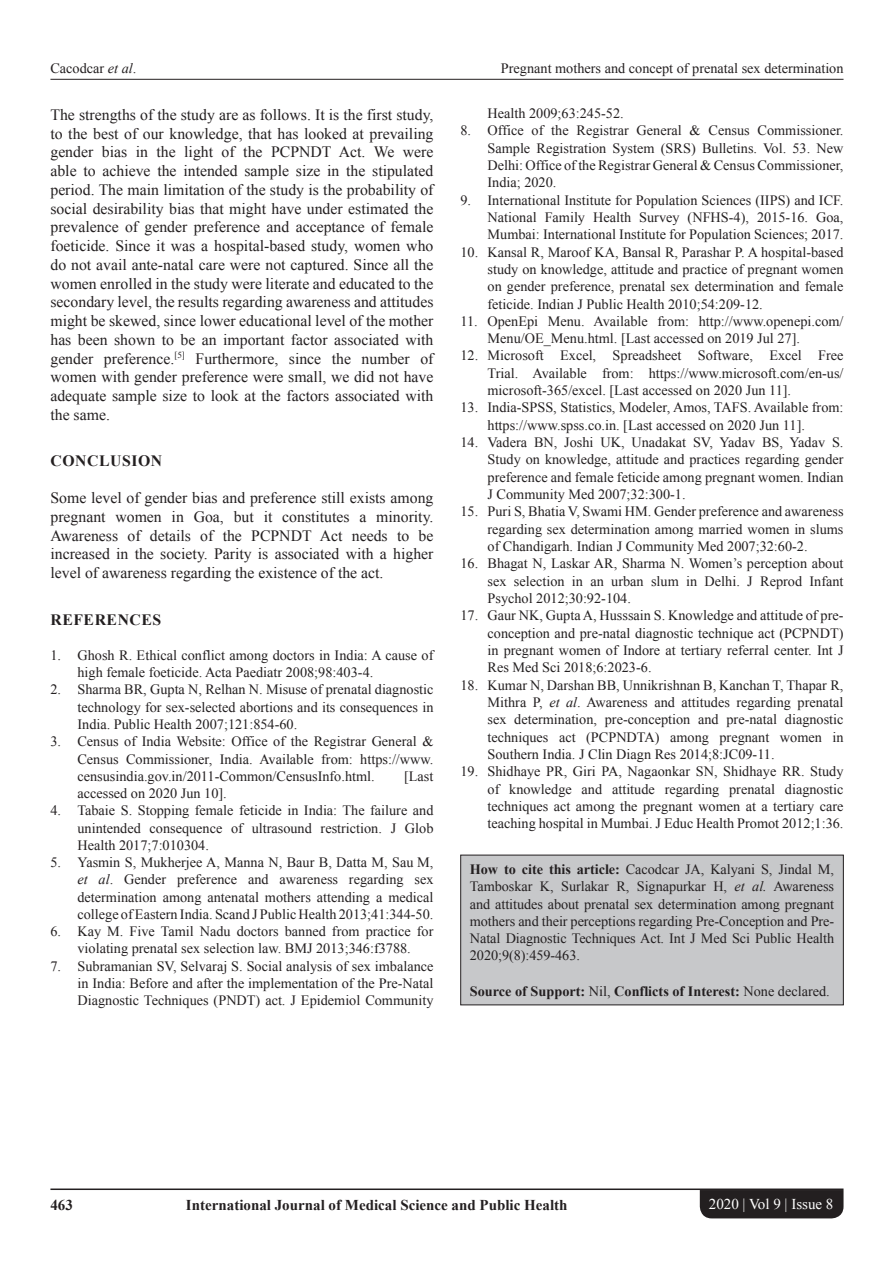
<style>
.page{position:relative;width:894px;height:1263px;background:#fff}
.page>*{position:absolute;margin:0;border:0;box-sizing:border-box;transform-origin:0 0}
.TX{font:15.75px/18.8px "Times New Roman";color:#231f20;text-align:justify}
.t1{font:700 15.75px "Times New Roman";letter-spacing:.035em;color:#231f20}
.t2{font:700 15px "Times New Roman";color:#231f20}
.t3{font:15px "Times New Roman";color:#fff}
.REF{font:14.25px/17.2px "Times New Roman";color:#231f20;text-align:justify}
.HTC{font:14.25px/17.2px "Times New Roman";color:#231f20;text-align:justify}
.HTC-2{font:700 14.25px "Times New Roman";color:#231f20}
.s1{font-style:italic}
.s2{font-weight:700}
.s3{font-weight:400}
</style>
<div class="page">
<hr style="left:50px;top:79px;width:793px;height:1px;background:#231f20">
<hr style="left:50px;top:1188px;width:793px;height:2px;background:#231f20">
<div style="left:699px;top:1190px;width:144px;height:28px;background:#231f20"></div>
<div style="left:460px;top:855px;width:383px;height:150px;background:#c7c8ca"></div>
<p class="HTC" style="left:50px;top:59px;width:87px">Cacodcar <span class="s1">et al</span>.</p>
<p class="HTC" style="left:500px;top:59px;width:344px">Pregnant mothers and concept of prenatal sex determination</p>
<p class="TX" style="left:50px;top:105px;width:384px">The strengths of the study are as follows. It is the first study, to the best of our knowledge, that has looked at prevailing gender bias in the light of the PCPNDT Act. We were able to achieve the intended sample size in the stipulated period. The main limitation of the study is the probability of social desirability bias that might have under estimated the prevalence of gender preference and acceptance of female foeticide. Since it was a hospital-based study, women who do not avail ante-natal care were not captured. Since all the women enrolled in the study were literate and educated to the secondary level, the results regarding awareness and attitudes might be skewed, since lower educational level of the mother has been shown to be an important factor associated with gender preference.<sup>[5]</sup> Furthermore, since the number of women with gender preference were small, we did not have adequate sample size to look at the factors associated with the same.</p>
<h1 class="t1" style="left:50px;top:450px;width:113px">CONCLUSION</h1>
<p class="TX" style="left:50px;top:488px;width:384px">Some level of gender bias and preference still exists among pregnant women in Goa, but it constitutes a minority.<br>Awareness of details of the PCPNDT Act needs to be increased in the society. Parity is associated with a higher level of awareness regarding the existence of the act.</p>
<h1 class="t1" style="left:50px;top:608px;width:112px">REFERENCES</h1>
<p class="REF" style="left:77px;top:646px;width:357px;text-indent:-27px">1. Ghosh R. Ethical conflict among doctors in India: A cause of high female foeticide. Acta Paediatr 2008;98:403-4.</p>
<p class="REF" style="left:77px;top:680px;width:357px;text-indent:-27px">2. Sharma BR, Gupta N, Relhan N. Misuse of prenatal diagnostic technology for sex-selected abortions and its consequences in India. Public Health 2007;121:854-60.</p>
<p class="REF" style="left:77px;top:732px;width:357px;text-indent:-27px">3. Census of India Website: Office of the Registrar General &amp; Census Commissioner, India. Available from: https://www. censusindia.gov.in/2011-Common/CensusInfo.html.</p>
<p class="REF" style="left:404px;top:767px;width:31px">[Last</p>
<p class="REF" style="left:77px;top:784px;width:151px">accessed on 2020 Jun 10].</p>
<p class="REF" style="left:77px;top:801px;width:357px;text-indent:-27px">4. Tabaie S. Stopping female feticide in India: The failure and unintended consequence of ultrasound restriction. J Glob Health 2017;7:010304.</p>
<p class="REF" style="left:77px;top:853px;width:357px;text-indent:-27px">5. Yasmin S, Mukherjee A, Manna N, Baur B, Datta M, Sau M, <span class="s1">et al</span>. Gender preference and awareness regarding sex determination among antenatal mothers attending a medical college of Eastern India. Scand J Public Health 2013;41:344-50.</p>
<p class="REF" style="left:50px;top:922px;width:384px;text-align:center">6. Kay M. Five Tamil Nadu doctors banned from practice for violating prenatal sex selection law. BMJ 2013;346:f3788.</p>
<p class="REF" style="left:77px;top:956px;width:357px;text-indent:-27px">7. Subramanian SV, Selvaraj S. Social analysis of sex imbalance in India: Before and after the implementation of the Pre-Natal Diagnostic Techniques (PNDT) act. J Epidemiol Community</p>
<p class="REF" style="left:487px;top:104px;width:138px">Health 2009;63:245-52.</p>
<p class="REF" style="left:487px;top:121px;width:357px;text-indent:-27px">8. Office of the Registrar General &amp; Census Commissioner.<br>Sample Registration System (SRS) Bulletins. Vol. 53. New Delhi: Office of the Registrar General &amp; Census Commissioner, India; 2020.</p>
<p class="REF" style="left:487px;top:191px;width:357px;text-indent:-27px">9. International Institute for Population Sciences (IIPS) and ICF.<br>National Family Health Survey (NFHS-4), 2015-16. Goa, Mumbai: International Institute for Population Sciences; 2017.</p>
<p class="REF" style="left:487px;top:243px;width:357px;text-indent:-27px">10. Kansal R, Maroof KA, Bansal R, Parashar P. A hospital-based study on knowledge, attitude and practice of pregnant women on gender preference, prenatal sex determination and female feticide. Indian J Public Health 2010;54:209-12.</p>
<p class="REF" style="left:487px;top:312px;width:357px;text-indent:-27px">11. OpenEpi Menu. Available from: http://www.openepi.com/<br>Menu/OE_Menu.html. [Last accessed on 2019 Jul 27].</p>
<p class="REF" style="left:487px;top:347px;width:357px;text-indent:-27px">12. Microsoft Excel, Spreadsheet Software, Excel Free Trial. Available from: https://www.microsoft.com/en-us/ microsoft-365/excel. [Last accessed on 2020 Jun 11].</p>
<p class="REF" style="left:487px;top:398px;width:357px;text-indent:-27px">13. India-SPSS, Statistics, Modeler, Amos, TAFS. Available from: https://www.spss.co.in. [Last accessed on 2020 Jun 11].</p>
<p class="REF" style="left:487px;top:433px;width:357px;text-indent:-27px">14. Vadera BN, Joshi UK, Unadakat SV, Yadav BS, Yadav S.<br>Study on knowledge, attitude and practices regarding gender preference and female feticide among pregnant women. Indian J Community Med 2007;32:300-1.</p>
<p class="REF" style="left:487px;top:502px;width:357px;text-indent:-27px">15. Puri S, Bhatia V, Swami HM. Gender preference and awareness regarding sex determination among married women in slums of Chandigarh. Indian J Community Med 2007;32:60-2.</p>
<p class="REF" style="left:487px;top:554px;width:357px;text-indent:-27px">16. Bhagat N, Laskar AR, Sharma N. Women’s perception about sex selection in an urban slum in Delhi. J Reprod Infant Psychol 2012;30:92-104.</p>
<p class="REF" style="left:487px;top:606px;width:357px;text-indent:-27px">17. Gaur NK, Gupta A, Husssain S. Knowledge and attitude of pre&shy;conception and pre-natal diagnostic technique act (PCPNDT) in pregnant women of Indore at tertiary referral center. Int J Res Med Sci 2018;6:2023-6.</p>
<p class="REF" style="left:487px;top:676px;width:357px;text-indent:-27px">18. Kumar N, Darshan BB, Unnikrishnan B, Kanchan T, Thapar R, Mithra P, <span class="s1">et al</span>. Awareness and attitudes regarding prenatal sex determination, pre-conception and pre-natal diagnostic techniques act (PCPNDTA) among pregnant women in Southern India. J Clin Diagn Res 2014;8:JC09-11.</p>
<p class="REF" style="left:487px;top:762px;width:357px;text-indent:-27px">19. Shidhaye PR, Giri PA, Nagaonkar SN, Shidhaye RR. Study of knowledge and attitude regarding prenatal diagnostic techniques act among the pregnant women at a tertiary care teaching hospital in Mumbai. J Educ Health Promot 2012;1:36.</p>
<p class="HTC" style="left:469px;top:860px;width:366px"><span class="s2">How to cite this article:</span> Cacodcar JA, Kalyani S, Jindal M, Tamboskar K, Surlakar R, Signapurkar H, <span class="s1">et al.</span> Awareness and attitudes about prenatal sex determination among pregnant mothers and their perceptions regarding Pre-Conception and Pre-Natal Diagnostic Techniques Act. Int J Med Sci Public Health 2020;9(8):459-463.</p>
<p class="HTC-2" style="left:469px;top:980px;width:361px">Source of Support: <span class="s3">Nil,</span> Conflicts of Interest: <span class="s3">None declared.</span></p>
<p class="t2" style="left:50px;top:1194px;width:24px">463</p>
<p class="t2" style="left:186px;top:1194px;width:383px">International Journal of Medical Science and Public Health</p>
<p class="t3" style="left:708px;top:1193px;width:126px">2020 | Vol 9 | Issue 8</p>
</div>
